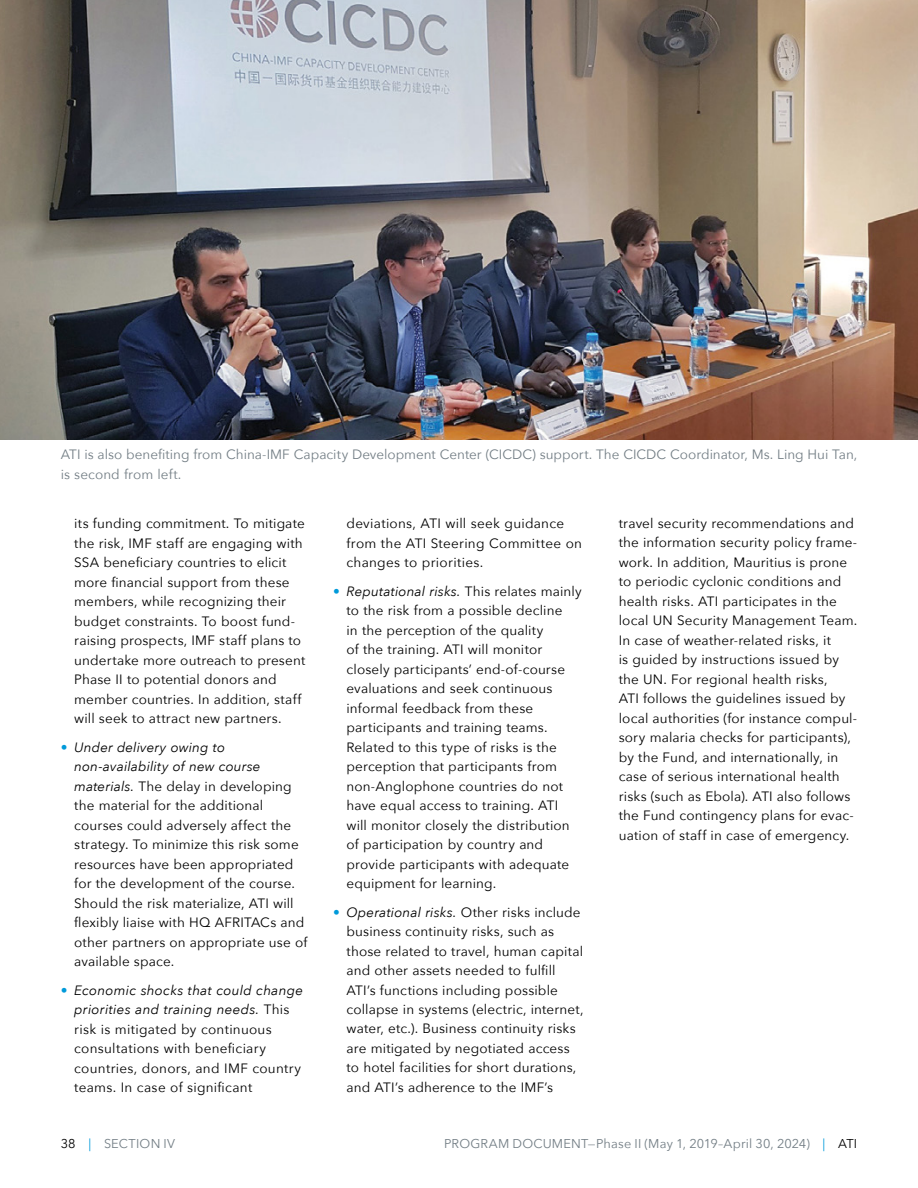
<style>
.page{position:relative;width:918px;height:1188px;background:#fff}
.page>*{position:absolute;margin:0;border:0;box-sizing:border-box;transform-origin:0 0}
.t1{font:13.5px/19.5px "Avenir Next";letter-spacing:.01em;color:#000}
.t2{font:13.5px/19.5px "Avenir Next";color:#727d84}
.t3{font:12.75px "Avenir Next";letter-spacing:.015em;color:#727d84}
.s1{color:#009ada}
.s2{font-style:italic}
.s3{color:#000}
</style>
<div class="page">
<img style="left:0;top:0;width:918px;height:440px">
<p class="t2" style="left:61px;top:444px;width:798px">ATI is also benefiting from China-IMF Capacity Development Center (CICDC) support. The CICDC Coordinator, Ms. Ling Hui Tan, is second from left.</p>
<p class="t1" style="left:74px;top:513px;width:233px">its funding commitment. To mitigate the risk, IMF staff are engaging with SSA beneficiary countries to elicit more financial support from these members, while recognizing their budget constraints. To boost fund&shy;raising prospects, IMF staff plans to undertake more outreach to present Phase II to potential donors and member countries. In addition, staff will seek to attract new partners.</p>
<p class="t1" style="left:74px;top:737px;width:235px;text-indent:-14px"><span class="s1">•</span> <span class="s2">Under delivery owing to non-availability of new course materials.</span> The delay in developing the material for the additional courses could adversely affect the strategy. To minimize this risk some resources have been appropriated for the development of the course.<br>Should the risk materialize, ATI will flexibly liaise with HQ AFRITACs and other partners on appropriate use of available space.</p>
<p class="t1" style="left:74px;top:980px;width:230px;text-indent:-14px"><span class="s1">•</span> <span class="s2">Economic shocks that could change priorities and training needs.</span> This risk is mitigated by continuous consultations with beneficiary countries, donors, and IMF country teams. In case of significant</p>
<p class="t1" style="left:347px;top:513px;width:237px">deviations, ATI will seek guidance from the ATI Steering Committee on changes to priorities.</p>
<p class="t1" style="left:347px;top:581px;width:237px;text-indent:-14px"><span class="s1">•</span> <span class="s2">Reputational risks.</span> This relates mainly to the risk from a possible decline<br>in the perception of the quality<br>of the training. ATI will monitor closely participants’ end-of-course evaluations and seek continuous informal feedback from these participants and training teams.<br>Related to this type of risks is the perception that participants from non-Anglophone countries do not have equal access to training. ATI will monitor closely the distribution of participation by country and provide participants with adequate equipment for learning.</p>
<p class="t1" style="left:347px;top:902px;width:239px;text-indent:-14px"><span class="s1">•</span> <span class="s2">Operational risks.</span> Other risks include business continuity risks, such as those related to travel, human capital and other assets needed to fulfill ATI’s functions including possible collapse in systems (electric, internet, water, etc.). Business continuity risks are mitigated by negotiated access to hotel facilities for short durations, and ATI’s adherence to the IMF’s</p>
<p class="t1" style="left:619px;top:513px;width:240px">travel security recommendations and the information security policy frame&shy;work. In addition, Mauritius is prone to periodic cyclonic conditions and health risks. ATI participates in the local UN Security Management Team.<br>In case of weather-related risks, it<br>is guided by instructions issued by the UN. For regional health risks,<br>ATI follows the guidelines issued by local authorities (for instance compul&shy;sory malaria checks for participants), by the Fund, and internationally, in case of serious international health risks (such as Ebola). ATI also follows the Fund contingency plans for evac&shy;uation of staff in case of emergency.</p>
<p class="t3" style="left:61px;top:1133px;width:116px"><span class="s3">38</span> <span class="s1">|</span> SECTION IV</p>
<p class="t3" style="left:444px;top:1133px;width:415px">PROGRAM DOCUMENT—Phase II (May 1, 2019–April 30, 2024) <span class="s1">|</span> <span class="s3">ATI</span></p>
</div>
